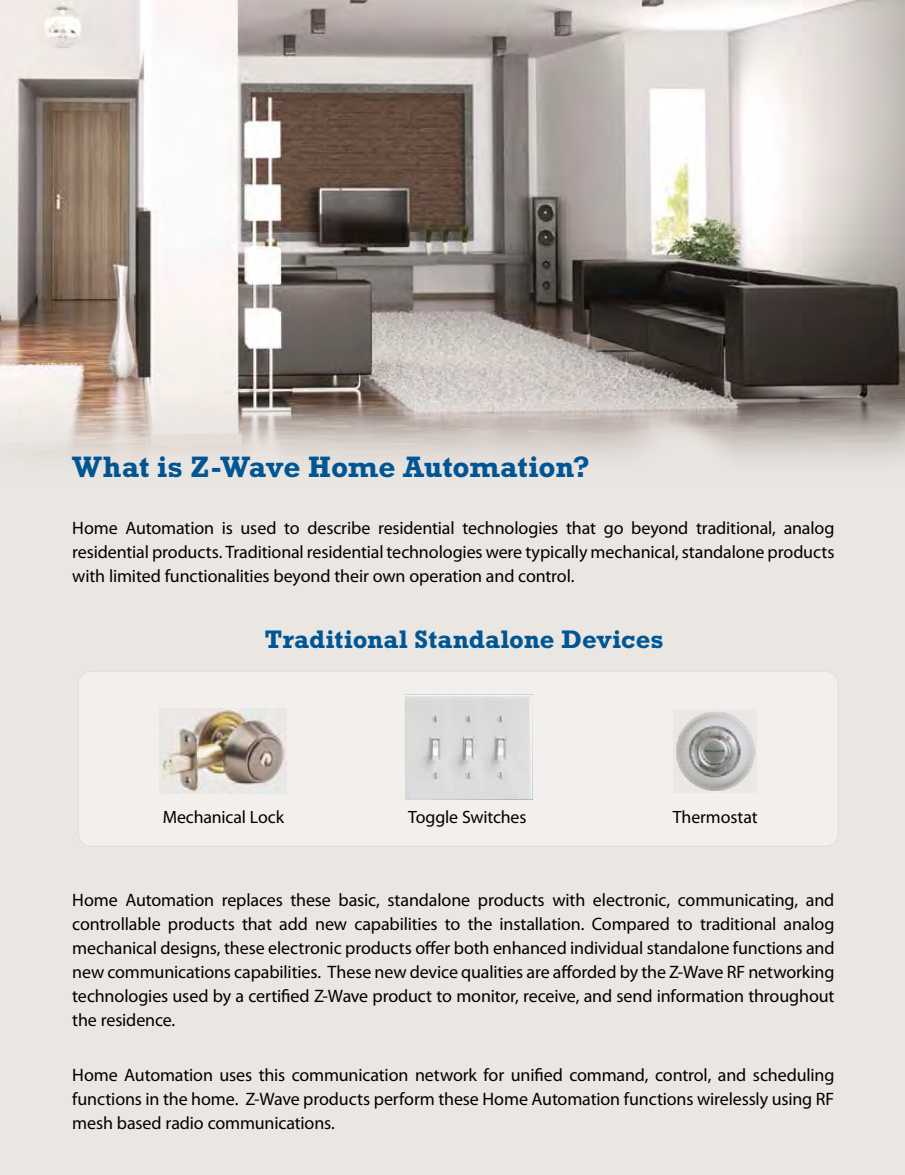
<style>
.page{position:relative;width:905px;height:1175px;background:#fff}
.page>*{position:absolute;margin:0;border:0;box-sizing:border-box;transform-origin:0 0}
.t1{font:700 30px "Rockwell Std";color:#005695}
.t2{font:700 25.8px "Rockwell Std";letter-spacing:.005em;color:#005695}
.t3{font:18px/24px "Myriad Pro";letter-spacing:-.01em;color:#000;text-align:justify}
.t4{font:17.85px "Myriad Pro";letter-spacing:-.01em;color:#000}
</style>
<div class="page">
<div style="left:0;top:0;width:904px;height:1174px;background:#eae6e2"></div>
<img style="left:0;top:0;width:904px;height:398px">
<svg style="left:0;top:398px;width:904px;height:61px"></svg>
<div style="left:78px;top:671px;width:760px;height:175px;background:#f2efed;border-radius:13px"></div>
<div style="left:78px;top:671px;width:760px;height:175px;border:1px solid #cbd6df;border-radius:13px"></div>
<img style="left:159px;top:708px;width:128px;height:85px">
<img style="left:405px;top:695px;width:127px;height:105px">
<img style="left:675px;top:711px;width:81px;height:80px">
<h1 class="t1" style="left:72px;top:449px;width:519px">What is Z-Wave Home Automation?</h1>
<p class="t3" style="left:72px;top:515px;width:763px">Home Automation is used to describe residential technologies that go beyond traditional, analog residential products. Traditional residential technologies were typically mechanical, standalone products with limited functionalities beyond their own operation and control.</p>
<h2 class="t2" style="left:265px;top:624px;width:400px">Traditional Standalone Devices</h2>
<p class="t4" style="left:163px;top:806px;width:123px">Mechanical Lock</p>
<p class="t4" style="left:408px;top:806px;width:120px">Toggle Switches</p>
<p class="t4" style="left:672px;top:806px;width:86px">Thermostat</p>
<p class="t3" style="left:72px;top:888px;width:763px">Home Automation replaces these basic, standalone products with electronic, communicating, and controllable products that add new capabilities to the installation. Compared to traditional analog mechanical designs, these electronic products offer both enhanced individual standalone functions and new communications capabilities. These new device qualities are afforded by the Z-Wave RF networking technologies used by a certified Z-Wave product to monitor, receive, and send information throughout the residence.</p>
<p class="t3" style="left:72px;top:1062px;width:763px">Home Automation uses this communication network for unified command, control, and scheduling functions in the home. Z-Wave products perform these Home Automation functions wirelessly using RF mesh based radio communications.</p>
</div>
